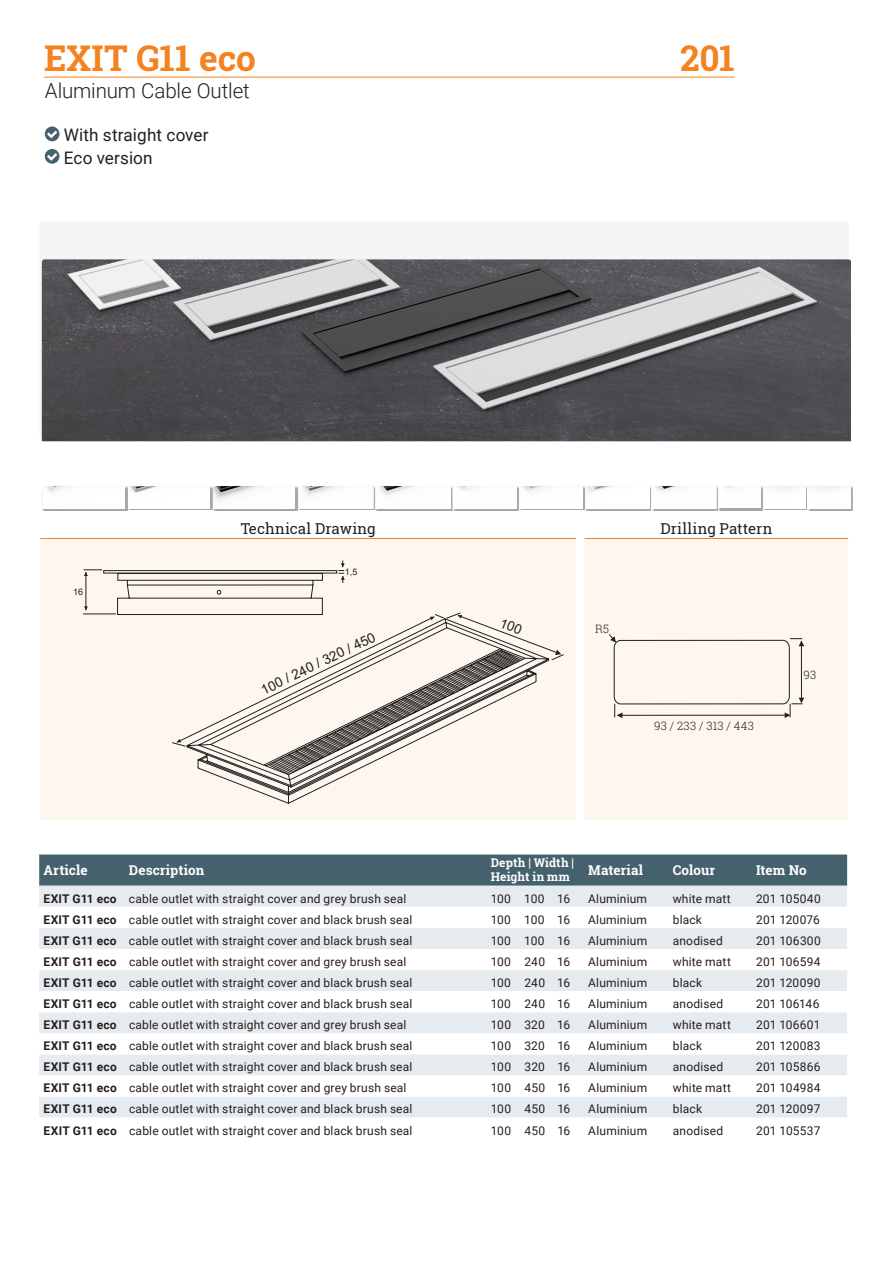
<style>
.page{position:relative;width:893px;height:1263px;background:#fff}
.page>*{position:absolute;margin:0;border:0;box-sizing:border-box;transform-origin:0 0}
.t1{font:700 35.4px "Roboto Slab";letter-spacing:-.005em;color:#f58220}
.t2{font:300 20.7px "Roboto";letter-spacing:-.005em;color:#231f20}
.t3{font:17.25px/22.4px "Roboto";letter-spacing:.01em;color:#231f20}
.t4{font:15px "Roboto Slab";color:#231f20}
.t5{font:13.65px "Arial";color:#231f20}
.t6{font:700 13.5px "Roboto Slab";letter-spacing:.005em;color:#fff}
.t7{font:12px "Roboto";letter-spacing:.015em;color:#231f20}
.t8{font:700 12px/14.4px "Roboto Slab";letter-spacing:.01em;color:#fff}
.t9{font:300 11.55px "Roboto Slab";letter-spacing:.015em;color:#231f20}
.t10{font:9px "Arial";color:#231f20}
.s1{font-weight:700}
</style>
<div class="page">
<hr style="left:44px;top:77px;width:691px;height:1px;background:#f58220">
<div style="left:585px;top:538px;width:263px;height:282px;background:#fef7f0"></div>
<div style="left:40px;top:538px;width:536px;height:282px;background:#fef7f0"></div>
<div style="left:40px;top:221px;width:809px;height:218px;background:#f5f5f6;border-radius:3px"></div>
<img style="left:42px;top:259px;width:808px;height:182px">
<svg style="left:215px;top:639px;width:349px;height:165px"></svg>
<svg style="left:555px;top:650px;width:6px;height:5px"></svg>
<svg style="left:609px;top:634px;width:195px;height:84px"></svg>
<img style="left:46px;top:486px;width:25px;height:7px">
<img style="left:129px;top:486px;width:31px;height:7px">
<img style="left:213px;top:486px;width:51px;height:14px">
<img style="left:298px;top:486px;width:75px;height:22px">
<img style="left:379px;top:486px;width:38px;height:10px">
<img style="left:458px;top:486px;width:21px;height:4px">
<img style="left:522px;top:486px;width:61px;height:6px">
<img style="left:585px;top:486px;width:27px;height:8px">
<img style="left:655px;top:486px;width:28px;height:6px">
<img style="left:725px;top:486px;width:9px;height:3px">
<svg style="left:45px;top:126px;width:14px;height:15px"></svg>
<svg style="left:45px;top:149px;width:14px;height:15px"></svg>
<hr style="left:40px;top:538px;width:536px;height:1px;background:#f58220">
<hr style="left:585px;top:538px;width:263px;height:1px;background:#f58220">
<div style="left:39px;top:854px;width:808px;height:32px;background:#46616e"></div>
<div style="left:39px;top:886px;width:808px;height:21px;background:#e6ebef"></div>
<svg style="left:39px;top:928px;width:808px;height:189px;fill:#e6ebef"></svg>
<svg style="left:40px;top:1117px;width:807px;height:1px"></svg>
<svg style="left:83px;top:560px;width:441px;height:215px"></svg>
<h1 class="t1" style="left:44px;top:34px;width:213px">EXIT G11 eco</h1>
<h1 class="t1" style="left:680px;top:34px;width:56px">201</h1>
<h2 class="t2" style="left:45px;top:77px;width:206px">Aluminum Cable Outlet</h2>
<h3 class="t3" style="left:64px;top:123px;width:146px">With straight cover<br>Eco version</h3>
<p class="t10" style="left:73px;top:585px;width:12px">16</p>
<p class="t4" style="left:241px;top:518px;width:136px">Technical Drawing</p>
<p class="t4" style="left:660px;top:518px;width:114px">Drilling Pattern</p>
<p class="t10" style="left:345px;top:565px;width:14px">1,5</p>
<p class="t5" style="left:258px;top:682px;width:127px;rotate:-26deg">100 / 240 / 320 / 450</p>
<p class="t9" style="left:595px;top:621px;width:15px">R5</p>
<p class="t9" style="left:654px;top:717px;width:102px">93 / 233 / 313 / 443</p>
<p class="t9" style="left:803px;top:667px;width:14px">93</p>
<p class="t6" style="left:43px;top:861px;width:46px">Article</p>
<p class="t6" style="left:129px;top:861px;width:77px">Description</p>
<p class="t8" style="left:491px;top:855px;width:85px">Depth | Width |<br>Height in mm</p>
<p class="t6" style="left:588px;top:861px;width:56px">Material</p>
<p class="t6" style="left:673px;top:861px;width:44px">Colour</p>
<p class="t6" style="left:756px;top:861px;width:52px">Item No</p>
<p class="t7" style="left:43px;top:890px;width:364px"><span class="s1">EXIT G11 eco</span> cable outlet with straight cover and grey brush seal</p>
<p class="t7" style="left:491px;top:890px;width:81px">100 100 16</p>
<p class="t7" style="left:588px;top:890px;width:61px">Aluminium</p>
<p class="t7" style="left:673px;top:890px;width:60px">white matt</p>
<p class="t7" style="left:756px;top:890px;width:66px">201 105040</p>
<p class="t7" style="left:43px;top:911px;width:370px"><span class="s1">EXIT G11 eco</span> cable outlet with straight cover and black brush seal</p>
<p class="t7" style="left:491px;top:911px;width:81px">100 100 16</p>
<p class="t7" style="left:588px;top:911px;width:61px">Aluminium</p>
<p class="t7" style="left:673px;top:911px;width:31px">black</p>
<p class="t7" style="left:756px;top:911px;width:65px">201 120076</p>
<p class="t7" style="left:43px;top:932px;width:370px"><span class="s1">EXIT G11 eco</span> cable outlet with straight cover and black brush seal</p>
<p class="t7" style="left:491px;top:932px;width:81px">100 100 16</p>
<p class="t7" style="left:588px;top:932px;width:61px">Aluminium</p>
<p class="t7" style="left:673px;top:932px;width:52px">anodised</p>
<p class="t7" style="left:756px;top:932px;width:66px">201 106300</p>
<p class="t7" style="left:43px;top:953px;width:364px"><span class="s1">EXIT G11 eco</span> cable outlet with straight cover and grey brush seal</p>
<p class="t7" style="left:491px;top:953px;width:81px">100 240 16</p>
<p class="t7" style="left:588px;top:953px;width:61px">Aluminium</p>
<p class="t7" style="left:673px;top:953px;width:60px">white matt</p>
<p class="t7" style="left:756px;top:953px;width:66px">201 106594</p>
<p class="t7" style="left:43px;top:974px;width:370px"><span class="s1">EXIT G11 eco</span> cable outlet with straight cover and black brush seal</p>
<p class="t7" style="left:491px;top:974px;width:81px">100 240 16</p>
<p class="t7" style="left:588px;top:974px;width:61px">Aluminium</p>
<p class="t7" style="left:673px;top:974px;width:31px">black</p>
<p class="t7" style="left:756px;top:974px;width:66px">201 120090</p>
<p class="t7" style="left:44px;top:995px;width:370px"><span class="s1">EXIT G11 eco</span> cable outlet with straight cover and black brush seal</p>
<p class="t7" style="left:491px;top:995px;width:81px">100 240 16</p>
<p class="t7" style="left:588px;top:995px;width:61px">Aluminium</p>
<p class="t7" style="left:673px;top:995px;width:52px">anodised</p>
<p class="t7" style="left:756px;top:995px;width:65px">201 106146</p>
<p class="t7" style="left:44px;top:1016px;width:364px"><span class="s1">EXIT G11 eco</span> cable outlet with straight cover and grey brush seal</p>
<p class="t7" style="left:491px;top:1016px;width:81px">100 320 16</p>
<p class="t7" style="left:588px;top:1016px;width:61px">Aluminium</p>
<p class="t7" style="left:673px;top:1016px;width:60px">white matt</p>
<p class="t7" style="left:756px;top:1016px;width:66px">201 106601</p>
<p class="t7" style="left:44px;top:1037px;width:370px"><span class="s1">EXIT G11 eco</span> cable outlet with straight cover and black brush seal</p>
<p class="t7" style="left:491px;top:1037px;width:81px">100 320 16</p>
<p class="t7" style="left:588px;top:1037px;width:61px">Aluminium</p>
<p class="t7" style="left:673px;top:1037px;width:31px">black</p>
<p class="t7" style="left:756px;top:1037px;width:66px">201 120083</p>
<p class="t7" style="left:44px;top:1058px;width:370px"><span class="s1">EXIT G11 eco</span> cable outlet with straight cover and black brush seal</p>
<p class="t7" style="left:491px;top:1058px;width:81px">100 320 16</p>
<p class="t7" style="left:588px;top:1058px;width:61px">Aluminium</p>
<p class="t7" style="left:673px;top:1058px;width:52px">anodised</p>
<p class="t7" style="left:756px;top:1058px;width:66px">201 105866</p>
<p class="t7" style="left:44px;top:1080px;width:364px"><span class="s1">EXIT G11 eco</span> cable outlet with straight cover and grey brush seal</p>
<p class="t7" style="left:491px;top:1080px;width:81px">100 450 16</p>
<p class="t7" style="left:588px;top:1080px;width:61px">Aluminium</p>
<p class="t7" style="left:673px;top:1080px;width:60px">white matt</p>
<p class="t7" style="left:756px;top:1080px;width:66px">201 104984</p>
<p class="t7" style="left:44px;top:1101px;width:370px"><span class="s1">EXIT G11 eco</span> cable outlet with straight cover and black brush seal</p>
<p class="t7" style="left:491px;top:1101px;width:81px">100 450 16</p>
<p class="t7" style="left:588px;top:1101px;width:61px">Aluminium</p>
<p class="t7" style="left:673px;top:1101px;width:31px">black</p>
<p class="t7" style="left:756px;top:1101px;width:66px">201 120097</p>
<p class="t7" style="left:44px;top:1122px;width:370px"><span class="s1">EXIT G11 eco</span> cable outlet with straight cover and black brush seal</p>
<p class="t7" style="left:491px;top:1122px;width:81px">100 450 16</p>
<p class="t7" style="left:588px;top:1122px;width:61px">Aluminium</p>
<p class="t7" style="left:673px;top:1122px;width:52px">anodised</p>
<p class="t7" style="left:756px;top:1122px;width:66px">201 105537</p>
</div>
